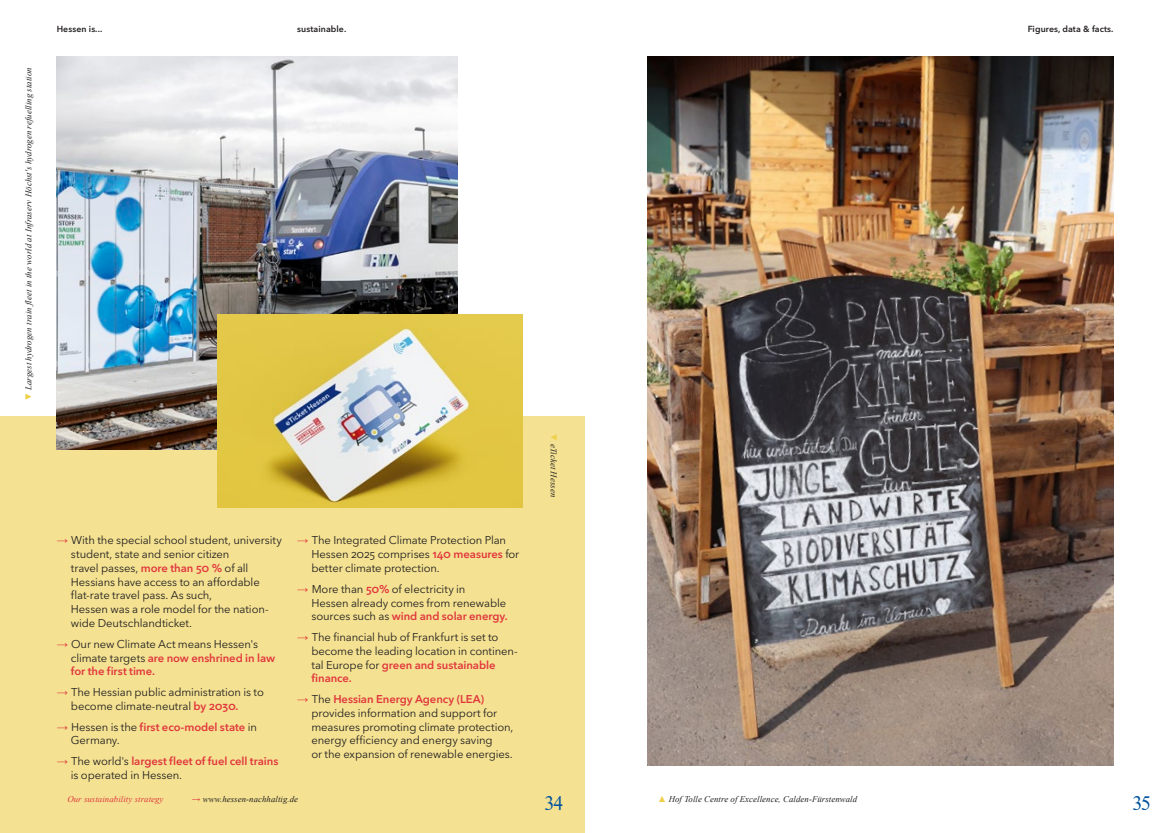
<style>
.page{position:relative;width:1170px;height:833px;background:#fff}
.page>*{position:absolute;margin:0;border:0;box-sizing:border-box;transform-origin:0 0}
.t1{font:20px "Times New Roman";color:#0153a0}
.t2{font:11.25px/13.8px "Avenir Next LT Pro";letter-spacing:-.01em;color:#231f20}
.Foto_Caption{font:italic 8.75px "Times New Roman";letter-spacing:.01em;color:#231f20}
.t3{font:600 8.75px "Avenir Next LT Pro";letter-spacing:.01em;color:#231f20}
.Foto_Caption-2{font:italic 8.75px "Times New Roman";letter-spacing:.01em;color:#e1373d}
.s1{color:#eed04a}
.s2{font-family:"Times New Roman";color:#e1373d}
.s3{font-weight:600;color:#e1373d}
.s4{color:#e1373d}
</style>
<div class="page">
<div style="left:0;top:416px;width:585px;height:417px;background:#f4e292"></div>
<img style="left:57px;top:57px;width:400px;height:392px">
<img style="left:647px;top:57px;width:466px;height:708px">
<img style="left:217px;top:315px;width:306px;height:192px">
<p class="Foto_Caption" style="left:22px;top:401px;width:335px;rotate:-90deg"><span class="s1">▼</span> Largest hydrogen train fleet in the world at Infraserv Höchst's hydrogen refuelling station</p>
<p class="t3" style="left:57px;top:23px;width:47px">Hessen is...</p>
<p class="t3" style="left:297px;top:23px;width:51px">sustainable.</p>
<p class="t3" style="left:1027px;top:23px;width:87px">Figures, data &amp; facts.</p>
<p class="t2" style="left:71px;top:533px;width:212px;text-indent:-14px"><span class="s2">→</span> With the special school student, university student, state and senior citizen<br>travel passes, <span class="s3">more than 50 %</span> of all Hessians have access to an affordable flat-rate travel pass. As such,<br>Hessen was a role model for the nation&shy;wide Deutschlandticket.</p>
<p class="t2" style="left:71px;top:637px;width:206px;text-indent:-14px"><span class="s2">→</span> Our new Climate Act means Hessen's climate targets <span class="s3">are now enshrined in law for the first time.</span></p>
<p class="t2" style="left:71px;top:685px;width:194px;text-indent:-14px"><span class="s2">→</span> The Hessian public administration is to become climate-neutral <span class="s3">by 2030.</span></p>
<p class="t2" style="left:71px;top:720px;width:187px;text-indent:-14px"><span class="s2">→</span> Hessen is the <span class="s3">first eco-model state</span> in<br>Germany.</p>
<p class="t2" style="left:71px;top:754px;width:209px;text-indent:-14px"><span class="s2">→</span> The world's <span class="s3">largest fleet of fuel cell trains </span>is operated in Hessen.</p>
<p class="t2" style="left:311px;top:533px;width:209px;text-indent:-14px"><span class="s2">→</span> The Integrated Climate Protection Plan<br>Hessen 2025 comprises <span class="s3">140 measures</span> for better climate protection.</p>
<p class="t2" style="left:311px;top:582px;width:198px;text-indent:-14px"><span class="s2">→</span> More than <span class="s3">50%</span> of electricity in<br>Hessen already comes from renewable sources such as <span class="s3">wind and solar energy.</span></p>
<p class="t2" style="left:311px;top:630px;width:208px;text-indent:-14px"><span class="s2">→</span> The financial hub of Frankfurt is set to become the leading location in continen&shy;tal Europe for <span class="s3">green and sustainable finance.</span></p>
<p class="t2" style="left:311px;top:692px;width:203px;text-indent:-14px"><span class="s2">→</span> The <span class="s3">Hessian Energy Agency (LEA) </span>provides information and support for measures promoting climate protection, energy efficiency and energy saving<br>or the expansion of renewable energies.</p>
<p class="Foto_Caption" style="left:560px;top:432px;width:66px;rotate:90deg"><span class="s1">▼</span> eTicket Hessen</p>
<p class="Foto_Caption-2" style="left:67px;top:793px;width:98px">Our sustainability strategy</p>
<p class="Foto_Caption" style="left:192px;top:793px;width:108px"><span class="s4">→</span> www.hessen-nachhaltig.de</p>
<p class="Foto_Caption" style="left:657px;top:793px;width:201px"><span class="s1">▲</span> Hof Tolle Centre of Excellence, Calden-Fürstenwald</p>
<h1 class="t1" style="left:544px;top:785px;width:20px">34</h1>
<h1 class="t1" style="left:1132px;top:785px;width:19px">35</h1>
</div>
